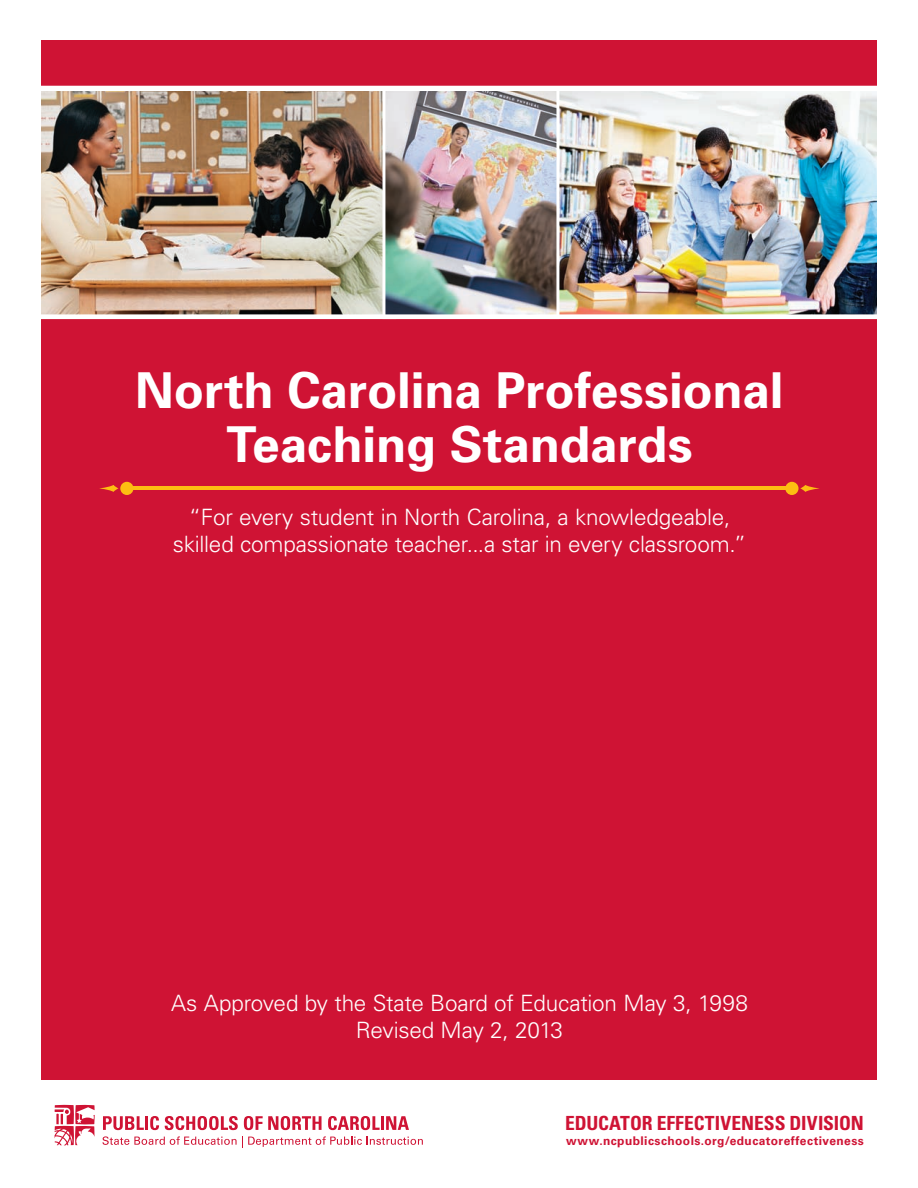
<style>
.page{position:relative;width:918px;height:1188px;background:#fff}
.page>*{position:absolute;margin:0;border:0;box-sizing:border-box;transform-origin:0 0}
.t1{font:700 49.5px/54px "Univers";letter-spacing:-.005em;color:#fff;text-align:center}
.t2{font:300 22.5px/27px "Univers LT Std";letter-spacing:-.01em;color:#fff;text-align:center}
.t3{font:700 condensed 19.5px "Univers LT Std";color:#cf1334}
.t4{font:700 12px "Univers LT Std";letter-spacing:.035em;color:#cf1334}
</style>
<div class="page">
<div style="left:37px;top:40px;width:851px;height:137px;background:#cf1334"></div>
<div style="left:37px;top:211px;width:851px;height:868px;background:#cf1334"></div>
<img style="left:40px;top:92px;width:342px;height:222px">
<img style="left:559px;top:92px;width:319px;height:222px">
<img style="left:386px;top:92px;width:169px;height:222px">
<div style="left:382px;top:88px;width:177px;height:231px;border:3px solid #fff"></div>
<div style="left:22px;top:314px;width:877px;height:5px;background:#fff"></div>
<hr style="left:22px;top:86px;width:877px;height:4px;background:#fff">
<div style="left:0;top:0;width:40px;height:1188px;background:#fff"></div>
<div style="left:878px;top:0;width:40px;height:1188px;background:#fff"></div>
<svg style="left:55px;top:1105px;width:40px;height:40px"></svg>
<svg style="left:103px;top:1116px;width:41px;height:14px"></svg>
<hr style="left:145px;top:1116px;width:3px;height:14px;background:#cf1334">
<svg style="left:150px;top:1116px;width:9px;height:14px"></svg>
<svg style="left:165px;top:1116px;width:73px;height:14px"></svg>
<svg style="left:244px;top:1116px;width:78px;height:14px"></svg>
<svg style="left:328px;top:1116px;width:52px;height:14px"></svg>
<hr style="left:381px;top:1116px;width:3px;height:14px;background:#cf1334">
<svg style="left:386px;top:1116px;width:23px;height:14px"></svg>
<svg style="left:103px;top:1136px;width:320px;height:12px"></svg>
<div style="left:785px;top:482px;width:14px;height:13px;background:#fdbe12;border-radius:50%"></div>
<svg style="left:800px;top:485px;width:19px;height:7px"></svg>
<div style="left:120px;top:482px;width:13px;height:13px;background:#fdbe12;border-radius:50%"></div>
<svg style="left:99px;top:485px;width:20px;height:7px"></svg>
<hr style="left:127px;top:487px;width:665px;height:3px;background:#fdbe12">
<h1 class="t1" style="left:135px;top:364px;width:650px">North Carolina Professional<br>Teaching Standards</h1>
<p class="t2" style="left:173px;top:503px;width:575px">“For every student in North Carolina, a knowledgeable, skilled compassionate teacher...a star in every classroom.”</p>
<p class="t2" style="left:171px;top:989px;width:579px">As Approved by the State Board of Education May 3, 1998<br>Revised May 2, 2013</p>
<p class="t3" style="left:565px;top:1111px;width:241px">EDUCATOR EFFECTIVENESS DIVISION</p>
<p class="t4" style="left:566px;top:1134px;width:299px">www.ncpublicschools.org/educatoreffectiveness</p>
</div>
